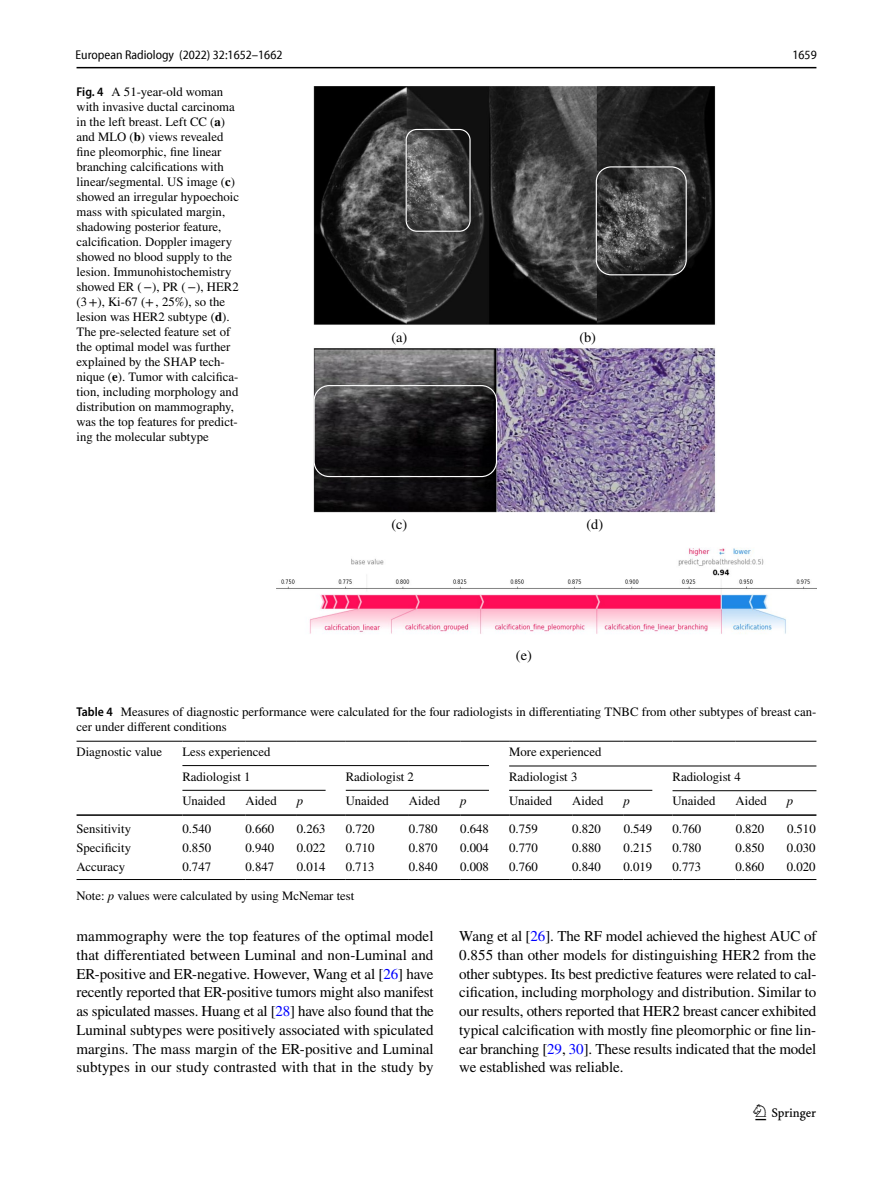
<style>
.page{position:relative;width:893px;height:1187px;background:#fff}
.page>*{position:absolute;margin:0;border:0;box-sizing:border-box;transform-origin:0 0}
.t1{font:22.5px "Springnew Regular 3";color:#000}
.t2{font:15px/18.8px "STIX";color:#000;text-align:justify}
.t3{font:14.4px "Times Roman 2";color:#000}
.t4{font:12.75px/15px "STIX";color:#000}
.t5{font:semi-condensed 12.75px "Myriad Pro Unic";color:#000}
.t6{font:italic 12.75px "STIX";color:#000}
.s1{font-family:"Myriad Pro";font-weight:600;font-stretch:semi-condensed}
.s2{font-weight:700}
.s3{font-style:italic}
.s4{color:#00f}
</style>
<div class="page">
<hr style="left:77px;top:67px;width:739px;height:1px;background:#000">
<img style="left:276px;top:87px;width:540px;height:547px">
<svg style="left:313px;top:128px;width:374px;height:349px;background:#535057"></svg>
<hr style="left:77px;top:740px;width:105px;height:1px;background:#000">
<hr style="left:77px;top:814px;width:105px;height:1px;background:#000">
<hr style="left:182px;top:740px;width:64px;height:1px;background:#000">
<hr style="left:246px;top:740px;width:51px;height:1px;background:#000">
<hr style="left:297px;top:740px;width:49px;height:1px;background:#000">
<hr style="left:346px;top:740px;width:63px;height:1px;background:#000">
<hr style="left:409px;top:740px;width:51px;height:1px;background:#000">
<hr style="left:460px;top:740px;width:49px;height:1px;background:#000">
<hr style="left:509px;top:740px;width:63px;height:1px;background:#000">
<hr style="left:572px;top:740px;width:52px;height:1px;background:#000">
<hr style="left:624px;top:740px;width:48px;height:1px;background:#000">
<hr style="left:672px;top:740px;width:64px;height:1px;background:#000">
<hr style="left:736px;top:740px;width:51px;height:1px;background:#000">
<svg style="left:787px;top:740px;width:29px;height:1px"></svg>
<hr style="left:182px;top:814px;width:64px;height:1px;background:#000">
<hr style="left:246px;top:814px;width:51px;height:1px;background:#000">
<hr style="left:297px;top:814px;width:49px;height:1px;background:#000">
<hr style="left:346px;top:814px;width:63px;height:1px;background:#000">
<hr style="left:409px;top:814px;width:51px;height:1px;background:#000">
<hr style="left:460px;top:814px;width:49px;height:1px;background:#000">
<hr style="left:509px;top:814px;width:63px;height:1px;background:#000">
<hr style="left:572px;top:814px;width:52px;height:1px;background:#000">
<hr style="left:624px;top:814px;width:48px;height:1px;background:#000">
<hr style="left:672px;top:814px;width:64px;height:1px;background:#000">
<hr style="left:736px;top:814px;width:51px;height:1px;background:#000">
<svg style="left:787px;top:814px;width:29px;height:1px"></svg>
<hr style="left:77px;top:879px;width:105px;height:1px;background:#000">
<hr style="left:182px;top:879px;width:64px;height:1px;background:#000">
<hr style="left:246px;top:879px;width:51px;height:1px;background:#000">
<hr style="left:297px;top:879px;width:49px;height:1px;background:#000">
<hr style="left:346px;top:879px;width:63px;height:1px;background:#000">
<hr style="left:409px;top:879px;width:51px;height:1px;background:#000">
<hr style="left:460px;top:879px;width:49px;height:1px;background:#000">
<hr style="left:509px;top:879px;width:63px;height:1px;background:#000">
<hr style="left:572px;top:879px;width:52px;height:1px;background:#000">
<hr style="left:624px;top:879px;width:48px;height:1px;background:#000">
<hr style="left:672px;top:879px;width:64px;height:1px;background:#000">
<hr style="left:736px;top:879px;width:51px;height:1px;background:#000">
<svg style="left:787px;top:879px;width:29px;height:1px"></svg>
<hr style="left:182px;top:765px;width:307px;height:1px;background:#000">
<hr style="left:509px;top:765px;width:307px;height:1px;background:#000">
<hr style="left:182px;top:789px;width:144px;height:1px;background:#000">
<hr style="left:346px;top:789px;width:143px;height:1px;background:#000">
<hr style="left:509px;top:789px;width:143px;height:1px;background:#000">
<hr style="left:672px;top:790px;width:144px;height:1px;background:#000">
<p class="t5" style="left:76px;top:50px;width:208px">European Radiology (2022) 32:1652–1662</p>
<p class="t5" style="left:792px;top:50px;width:26px">1659</p>
<p class="t4" style="left:77px;top:85px;width:164px"><span class="s1">Fig. 4</span> A 51-year-old woman with invasive ductal carcinoma in the left breast. Left CC (<span class="s2">a</span>) and MLO (<span class="s2">b</span>) views revealed fine pleomorphic, fine linear branching calcifications with linear/segmental. US image (<span class="s2">c</span>) showed an irregular hypoechoic mass with spiculated margin, shadowing posterior feature, calcification. Doppler imagery showed no blood supply to the lesion. Immunohistochemistry showed ER (−), PR (−), HER2 (3+), Ki-67 (+, 25%), so the lesion was HER2 subtype (<span class="s2">d</span>).<br>The pre-selected feature set of the optimal model was further explained by the SHAP tech&shy;nique (<span class="s2">e</span>). Tumor with calcifica&shy;tion, including morphology and distribution on mammography, was the top features for predict&shy;ing the molecular subtype</p>
<p class="t3" style="left:391px;top:329px;width:17px">(a)</p>
<p class="t3" style="left:579px;top:329px;width:18px">(b)</p>
<p class="t3" style="left:391px;top:516px;width:17px">(c)</p>
<p class="t3" style="left:586px;top:516px;width:18px">(d)</p>
<p class="t3" style="left:516px;top:647px;width:17px">(e)</p>
<p class="t4" style="left:77px;top:704px;width:741px"><span class="s1">Table 4</span> Measures of diagnostic performance were calculated for the four radiologists in differentiating TNBC from other subtypes of breast can&shy;cer under different conditions</p>
<p class="t4" style="left:77px;top:745px;width:87px">Diagnostic value</p>
<p class="t4" style="left:182px;top:745px;width:90px">Less experienced</p>
<p class="t4" style="left:509px;top:745px;width:94px">More experienced</p>
<p class="t4" style="left:182px;top:770px;width:70px">Radiologist 1</p>
<p class="t4" style="left:346px;top:770px;width:70px">Radiologist 2</p>
<p class="t4" style="left:509px;top:770px;width:70px">Radiologist 3</p>
<p class="t4" style="left:672px;top:770px;width:70px">Radiologist 4</p>
<p class="t4" style="left:182px;top:794px;width:44px">Unaided</p>
<p class="t4" style="left:246px;top:794px;width:33px">Aided</p>
<p class="t6" style="left:297px;top:792px;width:8px">p</p>
<p class="t4" style="left:346px;top:794px;width:44px">Unaided</p>
<p class="t4" style="left:409px;top:794px;width:33px">Aided</p>
<p class="t6" style="left:460px;top:792px;width:8px">p</p>
<p class="t4" style="left:509px;top:794px;width:44px">Unaided</p>
<p class="t4" style="left:572px;top:794px;width:33px">Aided</p>
<p class="t6" style="left:624px;top:792px;width:8px">p</p>
<p class="t4" style="left:672px;top:794px;width:44px">Unaided</p>
<p class="t4" style="left:736px;top:794px;width:33px">Aided</p>
<p class="t6" style="left:787px;top:792px;width:8px">p</p>
<p class="t4" style="left:77px;top:822px;width:56px">Sensitivity</p>
<p class="t4" style="left:182px;top:822px;width:30px">0.540</p>
<p class="t4" style="left:246px;top:822px;width:30px">0.660</p>
<p class="t4" style="left:297px;top:822px;width:30px">0.263</p>
<p class="t4" style="left:346px;top:822px;width:30px">0.720</p>
<p class="t4" style="left:409px;top:822px;width:30px">0.780</p>
<p class="t4" style="left:460px;top:822px;width:30px">0.648</p>
<p class="t4" style="left:509px;top:822px;width:30px">0.759</p>
<p class="t4" style="left:572px;top:822px;width:30px">0.820</p>
<p class="t4" style="left:624px;top:822px;width:30px">0.549</p>
<p class="t4" style="left:672px;top:822px;width:30px">0.760</p>
<p class="t4" style="left:736px;top:822px;width:30px">0.820</p>
<p class="t4" style="left:787px;top:822px;width:30px">0.510</p>
<p class="t4" style="left:76px;top:841px;width:56px">Specificity</p>
<p class="t4" style="left:182px;top:841px;width:30px">0.850</p>
<p class="t4" style="left:246px;top:841px;width:30px">0.940</p>
<p class="t4" style="left:297px;top:841px;width:30px">0.022</p>
<p class="t4" style="left:346px;top:841px;width:30px">0.710</p>
<p class="t4" style="left:409px;top:841px;width:30px">0.870</p>
<p class="t4" style="left:460px;top:841px;width:30px">0.004</p>
<p class="t4" style="left:509px;top:841px;width:30px">0.770</p>
<p class="t4" style="left:572px;top:841px;width:30px">0.880</p>
<p class="t4" style="left:624px;top:841px;width:30px">0.215</p>
<p class="t4" style="left:672px;top:841px;width:30px">0.780</p>
<p class="t4" style="left:736px;top:841px;width:30px">0.850</p>
<p class="t4" style="left:787px;top:841px;width:30px">0.030</p>
<p class="t4" style="left:76px;top:860px;width:50px">Accuracy</p>
<p class="t4" style="left:182px;top:860px;width:30px">0.747</p>
<p class="t4" style="left:246px;top:860px;width:30px">0.847</p>
<p class="t4" style="left:297px;top:860px;width:30px">0.014</p>
<p class="t4" style="left:346px;top:860px;width:30px">0.713</p>
<p class="t4" style="left:409px;top:860px;width:30px">0.840</p>
<p class="t4" style="left:460px;top:860px;width:30px">0.008</p>
<p class="t4" style="left:509px;top:860px;width:30px">0.760</p>
<p class="t4" style="left:572px;top:860px;width:30px">0.840</p>
<p class="t4" style="left:624px;top:860px;width:30px">0.019</p>
<p class="t4" style="left:672px;top:860px;width:30px">0.773</p>
<p class="t4" style="left:736px;top:860px;width:30px">0.860</p>
<p class="t4" style="left:787px;top:860px;width:30px">0.020</p>
<p class="t4" style="left:77px;top:889px;width:279px">Note: <span class="s3">p</span> values were calculated by using McNemar test</p>
<p class="t2" style="left:77px;top:927px;width:359px">mammography were the top features of the optimal model that differentiated between Luminal and non-Luminal and ER-positive and ER-negative. However, Wang et al [<span class="s4">26</span>] have recently reported that ER-positive tumors might also manifest as spiculated masses. Huang et al [<span class="s4">28</span>] have also found that the Luminal subtypes were positively associated with spiculated margins. The mass margin of the ER-positive and Luminal subtypes in our study contrasted with that in the study by</p>
<p class="t2" style="left:459px;top:927px;width:359px">Wang et al [<span class="s4">26</span>]. The RF model achieved the highest AUC of 0.855 than other models for distinguishing HER2 from the other subtypes. Its best predictive features were related to cal&shy;cification, including morphology and distribution. Similar to our results, others reported that HER2 breast cancer exhibited typical calcification with mostly fine pleomorphic or fine lin&shy;ear branching [<span class="s4">29</span>, <span class="s4">30</span>]. These results indicated that the model we established was reliable.</p>
<h1 class="t1" style="left:755px;top:1104px;width:62px">1 3</h1>
</div>
